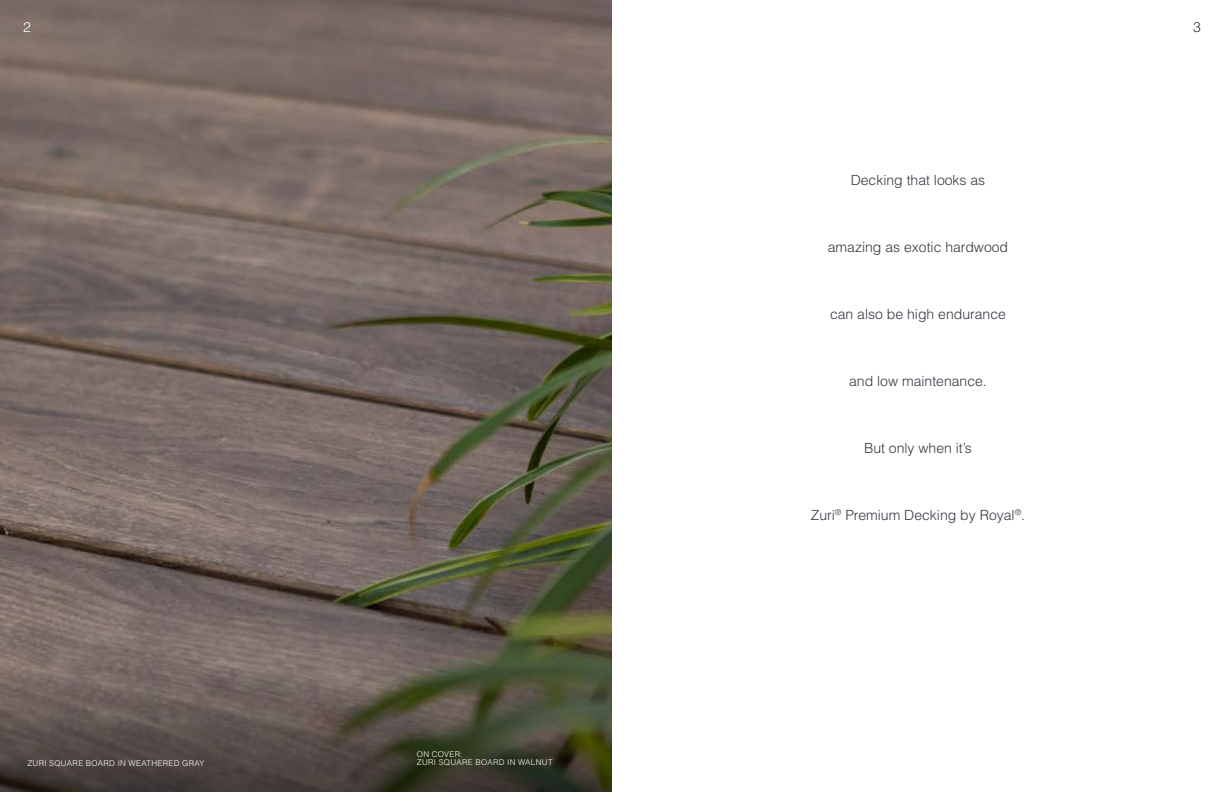
<style>
.page{position:relative;width:1224px;height:792px;background:#fff}
.page>*{position:absolute;margin:0;border:0;box-sizing:border-box;transform-origin:0 0}
.t1{font:300 14px "Helvetica LT Std";color:#343741}
.t2{font:300 14px "Helvetica LT Std";color:#fff}
.t3{font:300 8px/8px "Helvetica LT Std";letter-spacing:.045em;color:#fff}
</style>
<div class="page">
<img style="left:0;top:0;width:612px;height:656px">
<svg style="left:0;top:656px;width:612px;height:136px;background:#565046"></svg>
<p class="t2" style="left:23px;top:18px;width:9px">2</p>
<p class="t1" style="left:1193px;top:18px;width:9px">3</p>
<p class="t1" style="left:851px;top:171px;width:136px">Decking that looks as</p>
<p class="t1" style="left:828px;top:238px;width:182px">amazing as exotic hardwood</p>
<p class="t1" style="left:830px;top:305px;width:177px">can also be high endurance</p>
<p class="t1" style="left:849px;top:372px;width:139px">and low maintenance.</p>
<p class="t1" style="left:864px;top:439px;width:109px">But only when it’s</p>
<p class="t3" style="left:27px;top:759px;width:179px">ZURI SQUARE BOARD IN WEATHERED GRAY</p>
<p class="t3" style="left:417px;top:750px;width:137px">ON COVER:<br>ZURI SQUARE BOARD IN WALNUT</p>
<p class="t1" style="left:811px;top:506px;width:216px">Zuri<sup>®</sup> Premium Decking by Royal<sup>®</sup>.</p>
</div>
